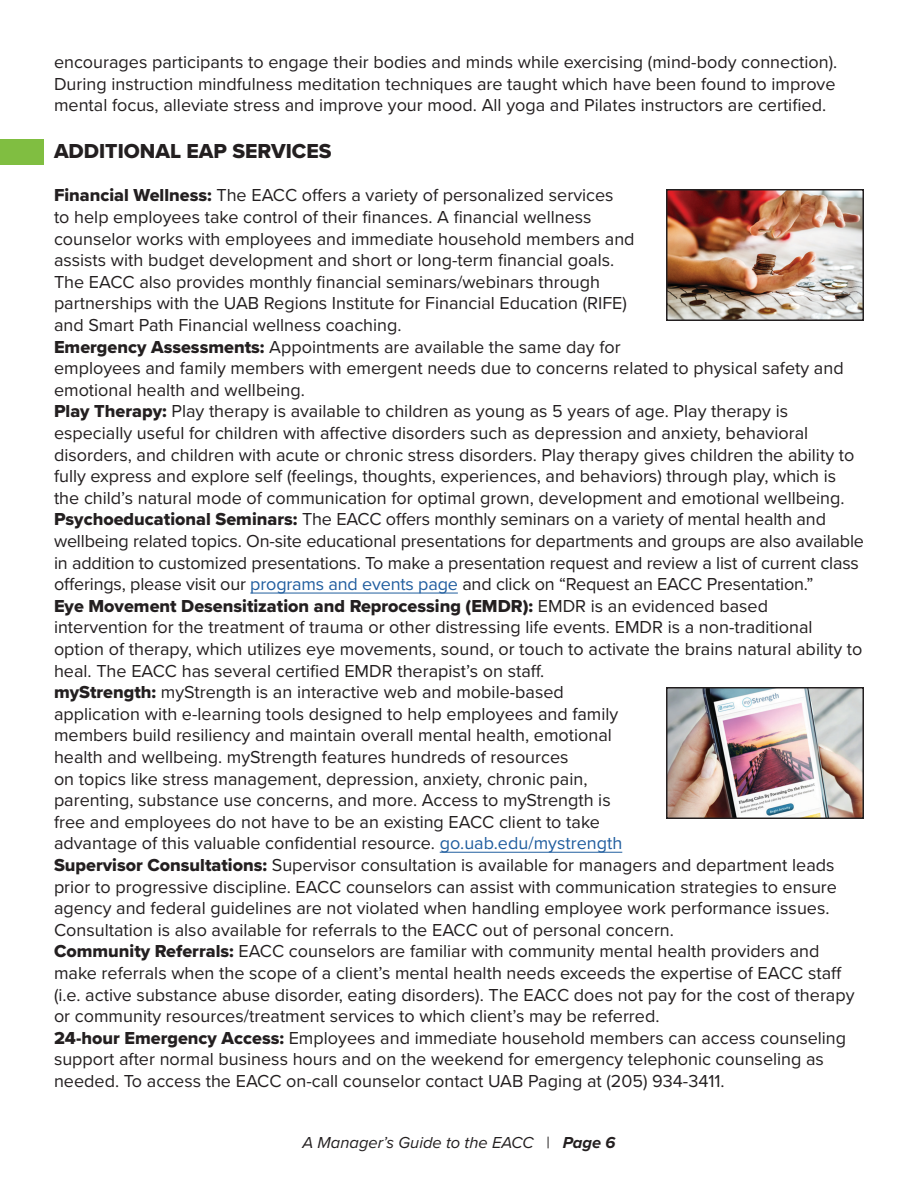
<style>
.page{position:relative;width:918px;height:1188px;background:#fff}
.page>*{position:absolute;margin:0;border:0;box-sizing:border-box;transform-origin:0 0}
.t1{font:21px "Proxima Nova Extrabld";color:#231f20}
.t2{font:18px/21.6px "Proxima Nova";color:#231f20}
.t3{font:italic 16.5px "Proxima Nova";color:#231f20}
.s1{font-family:"Proxima Nova Extrabld"}
.s2{color:#215e9f}
.s3{font-style:normal}
.s4{font-weight:700}
</style>
<div class="page">
<hr style="left:250px;top:593px;width:208px;height:1px;background:#215e9f">
<hr style="left:440px;top:852px;width:182px;height:1px;background:#215e9f">
<img style="left:669px;top:192px;width:192px;height:126px">
<div style="left:666px;top:189px;width:198px;height:132px;border:2px solid #231f20"></div>
<img style="left:669px;top:690px;width:192px;height:126px">
<div style="left:666px;top:687px;width:198px;height:132px;border:2px solid #231f20"></div>
<div style="left:0;top:140px;width:44px;height:25px;background:#80be41"></div>
<p class="t2" style="left:54px;top:51px;width:785px;text-align:justify">encourages participants to engage their bodies and minds while exercising (mind-body connection).<br>During instruction mindfulness meditation techniques are taught which have been found to improve mental focus, alleviate stress and improve your mood. All yoga and Pilates instructors are certified.</p>
<p class="t1" style="left:54px;top:136px;width:279px">ADDITIONAL EAP SERVICES</p>
<p class="t2" style="left:54px;top:184px;width:582px"><span class="s1">Financial Wellness:</span> The EACC offers a variety of personalized services<br>to help employees take control of their finances. A financial wellness counselor works with employees and immediate household members and assists with budget development and short or long-term financial goals.<br>The EACC also provides monthly financial seminars/webinars through partnerships with the UAB Regions Institute for Financial Education (RIFE) and Smart Path Financial wellness coaching.</p>
<p class="t2" style="left:54px;top:335px;width:791px"><span class="s1">Emergency Assessments:</span> Appointments are available the same day for<br>employees and family members with emergent needs due to concerns related to physical safety and emotional health and wellbeing.</p>
<p class="t2" style="left:54px;top:400px;width:802px"><span class="s1">Play Therapy:</span> Play therapy is available to children as young as 5 years of age. Play therapy is especially useful for children with affective disorders such as depression and anxiety, behavioral disorders, and children with acute or chronic stress disorders. Play therapy gives children the ability to fully express and explore self (feelings, thoughts, experiences, and behaviors) through play, which is the child’s natural mode of communication for optimal grown, development and emotional wellbeing.</p>
<p class="t2" style="left:54px;top:508px;width:812px"><span class="s1">Psychoeducational Seminars:</span> The EACC offers monthly seminars on a variety of mental health and wellbeing related topics. On-site educational presentations for departments and groups are also available in addition to customized presentations. To make a presentation request and review a list of current class offerings, please visit our <span class="s2">programs and events page</span> and click on “Request an EACC Presentation.”</p>
<p class="t2" style="left:54px;top:594px;width:810px"><span class="s1">Eye Movement Desensitization and Reprocessing (EMDR):</span> EMDR is an evidenced based intervention for the treatment of trauma or other distressing life events. EMDR is a non-traditional option of therapy, which utilizes eye movements, sound, or touch to activate the brains natural ability to heal. The EACC has several certified EMDR therapist’s on staff.</p>
<p class="t2" style="left:54px;top:681px;width:570px"><span class="s1">myStrength:</span> myStrength is an interactive web and mobile-based application with e-learning tools designed to help employees and family members build resiliency and maintain overall mental health, emotional health and wellbeing. myStrength features hundreds of resources<br>on topics like stress management, depression, anxiety, chronic pain, parenting, substance use concerns, and more. Access to myStrength is free and employees do not have to be an existing EACC client to take advantage of this valuable confidential resource. <span class="s2">go.uab.edu/mystrength</span></p>
<p class="t2" style="left:54px;top:853px;width:785px"><span class="s1">Supervisor Consultations:</span> Supervisor consultation is available for managers and department leads prior to progressive discipline. EACC counselors can assist with communication strategies to ensure agency and federal guidelines are not violated when handling employee work performance issues.<br>Consultation is also available for referrals to the EACC out of personal concern.</p>
<p class="t2" style="left:54px;top:940px;width:802px"><span class="s1">Community Referrals:</span> EACC counselors are familiar with community mental health providers and make referrals when the scope of a client’s mental health needs exceeds the expertise of EACC staff (i.e. active substance abuse disorder, eating disorders). The EACC does not pay for the cost of therapy or community resources/treatment services to which client’s may be referred.</p>
<p class="t2" style="left:54px;top:1026px;width:794px"><span class="s1">24-hour Emergency Access:</span> Employees and immediate household members can access counseling support after normal business hours and on the weekend for emergency telephonic counseling as needed. To access the EACC on-call counselor contact UAB Paging at (205) 934-3411.</p>
<p class="t3" style="left:303px;top:1130px;width:314px">A Manager’s Guide to the EACC <span class="s3">|</span> <span class="s4">Page 6</span></p>
</div>
